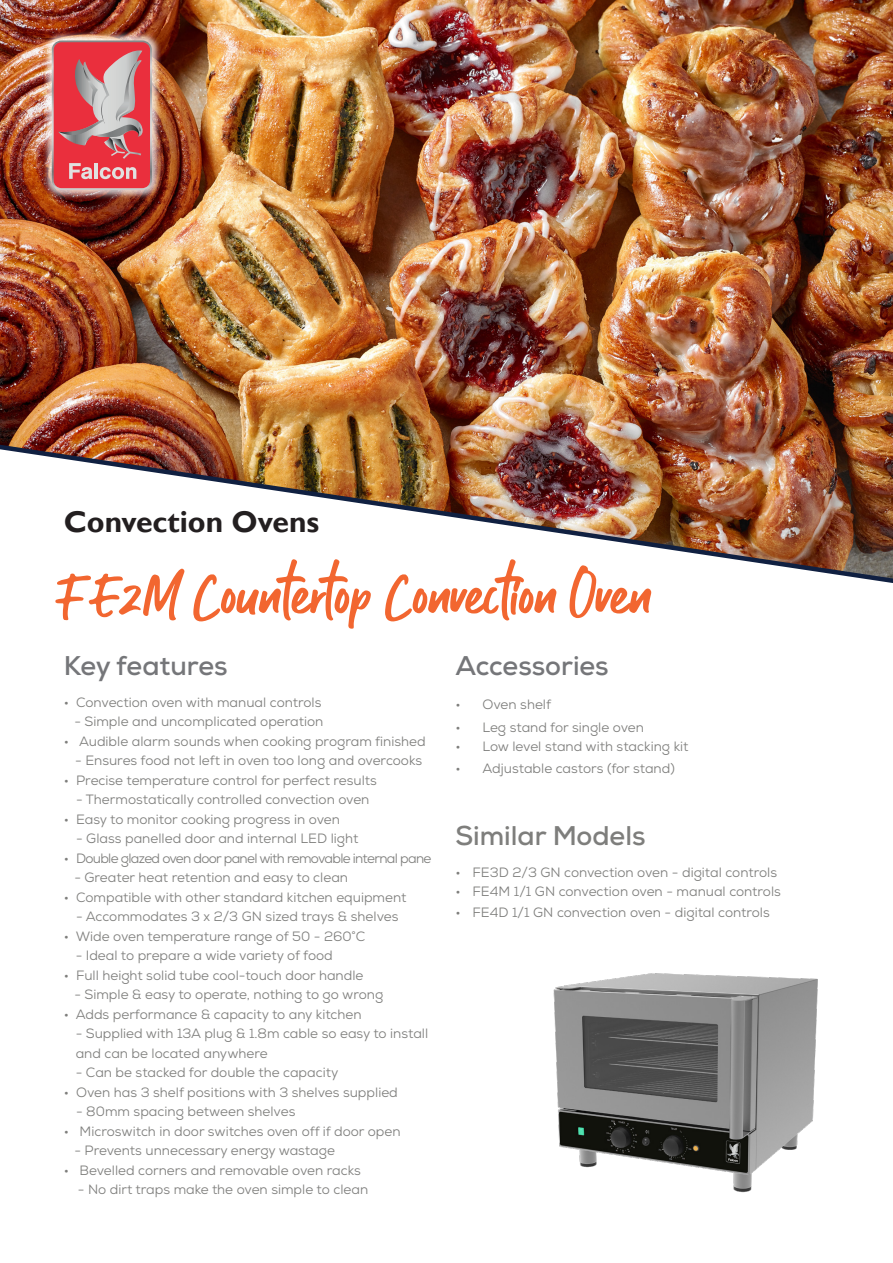
<style>
.page{position:relative;width:893px;height:1263px;background:#fff}
.page>*{position:absolute;margin:0;border:0;box-sizing:border-box;transform-origin:0 0}
.Script_Header_quote{font:57px "Guthen Bloots Personal Use";color:#f26630}
.t1{font:700 30px "Gill Sans";color:#231f20}
.t2{font:700 27px "Nexa";color:#757679}
.t3{font:700 27px "Nexa";color:#7e7e7c}
.t4{font:13.5px/19.5px "Nexa";color:#7e7e7c}
.t5{font:13.5px "Nexa";letter-spacing:-.05em;color:#7e7e7c}
</style>
<div class="page">
<img style="left:0;top:0;width:893px;height:440px">
<img style="left:0;top:440px;width:893px;height:143px">
<img style="left:553px;top:973px;width:265px;height:220px">
<div style="left:42px;top:31px;width:119px;height:168px;background:#fff;opacity:.75"></div>
<svg style="left:52px;top:40px;width:100px;height:150px;background:#d7636c"></svg>
<p class="t1" style="left:64px;top:503px;width:257px">Convection Ovens</p>
<p class="Script_Header_quote" style="left:64px;top:558px;width:589px">F E2M Countertop Convection Oven</p>
<p class="t2" style="left:64px;top:648px;width:165px">Key features</p>
<p class="t4" style="left:64px;top:692px;width:259px">• Convection oven with manual controls</p>
<p class="t4" style="left:74px;top:712px;width:251px">- Simple and uncomplicated operation</p>
<p class="t4" style="left:64px;top:731px;width:363px">• Audible alarm sounds when cooking program finished</p>
<p class="t4" style="left:75px;top:751px;width:348px">- Ensures food not left in oven too long and overcooks</p>
<p class="t4" style="left:64px;top:770px;width:315px">• Precise temperature control for perfect results</p>
<p class="t4" style="left:76px;top:790px;width:295px">- Thermostatically controlled convection oven</p>
<p class="t4" style="left:64px;top:809px;width:278px">• Easy to monitor cooking progress in oven</p>
<p class="t4" style="left:76px;top:829px;width:284px">- Glass panelled door and internal LED light</p>
<p class="t5" style="left:64px;top:849px;width:369px">• Double glazed oven door panel with removable internal pane</p>
<p class="t4" style="left:74px;top:868px;width:275px">- Greater heat retention and easy to clean</p>
<p class="t4" style="left:64px;top:887px;width:344px">• Compatible with other standard kitchen equipment</p>
<p class="t4" style="left:76px;top:907px;width:324px">- Accommodates 3 x 2/3 GN sized trays &amp; shelves</p>
<p class="t4" style="left:64px;top:926px;width:303px">• Wide oven temperature range of 50 - 260°C</p>
<p class="t4" style="left:76px;top:946px;width:259px">- Ideal to prepare a wide variety of food</p>
<p class="t4" style="left:64px;top:965px;width:301px">• Full height solid tube cool-touch door handle</p>
<p class="t4" style="left:74px;top:985px;width:311px">- Simple &amp; easy to operate, nothing to go wrong</p>
<p class="t4" style="left:64px;top:1004px;width:299px">• Adds performance &amp; capacity to any kitchen</p>
<p class="t4" style="left:76px;top:1024px;width:354px">- Supplied with 13A plug &amp; 1.8m cable so easy to install and can be located anywhere</p>
<p class="t4" style="left:76px;top:1063px;width:264px">- Can be stacked for double the capacity</p>
<p class="t4" style="left:64px;top:1082px;width:336px">• Oven has 3 shelf positions with 3 shelves supplied</p>
<p class="t4" style="left:76px;top:1102px;width:221px">- 80mm spacing between shelves</p>
<p class="t4" style="left:64px;top:1121px;width:338px">• Microswitch in door switches oven off if door open</p>
<p class="t4" style="left:74px;top:1141px;width:262px">- Prevents unnecessary energy wastage</p>
<p class="t4" style="left:64px;top:1160px;width:299px">• Bevelled corners and removable oven racks</p>
<p class="t4" style="left:78px;top:1180px;width:292px">- No dirt traps make the oven simple to clean</p>
<p class="t2" style="left:455px;top:648px;width:155px">Accessories</p>
<p class="t4" style="left:455px;top:695px;width:97px">• Oven shelf</p>
<p class="t4" style="left:455px;top:717px;width:190px">• Leg stand for single oven</p>
<p class="t4" style="left:455px;top:737px;width:234px">• Low level stand with stacking kit</p>
<p class="t4" style="left:455px;top:758px;width:221px">• Adjustable castors (for stand)</p>
<p class="t3" style="left:455px;top:818px;width:192px">Similar Models</p>
<p class="t4" style="left:455px;top:862px;width:323px">• FE3D 2/3 GN convection oven - digital controls</p>
<p class="t4" style="left:455px;top:882px;width:327px">• FE4M 1/1 GN convection oven - manual controls</p>
<p class="t4" style="left:455px;top:903px;width:316px">• FE4D 1/1 GN convection oven - digital controls</p>
</div>
